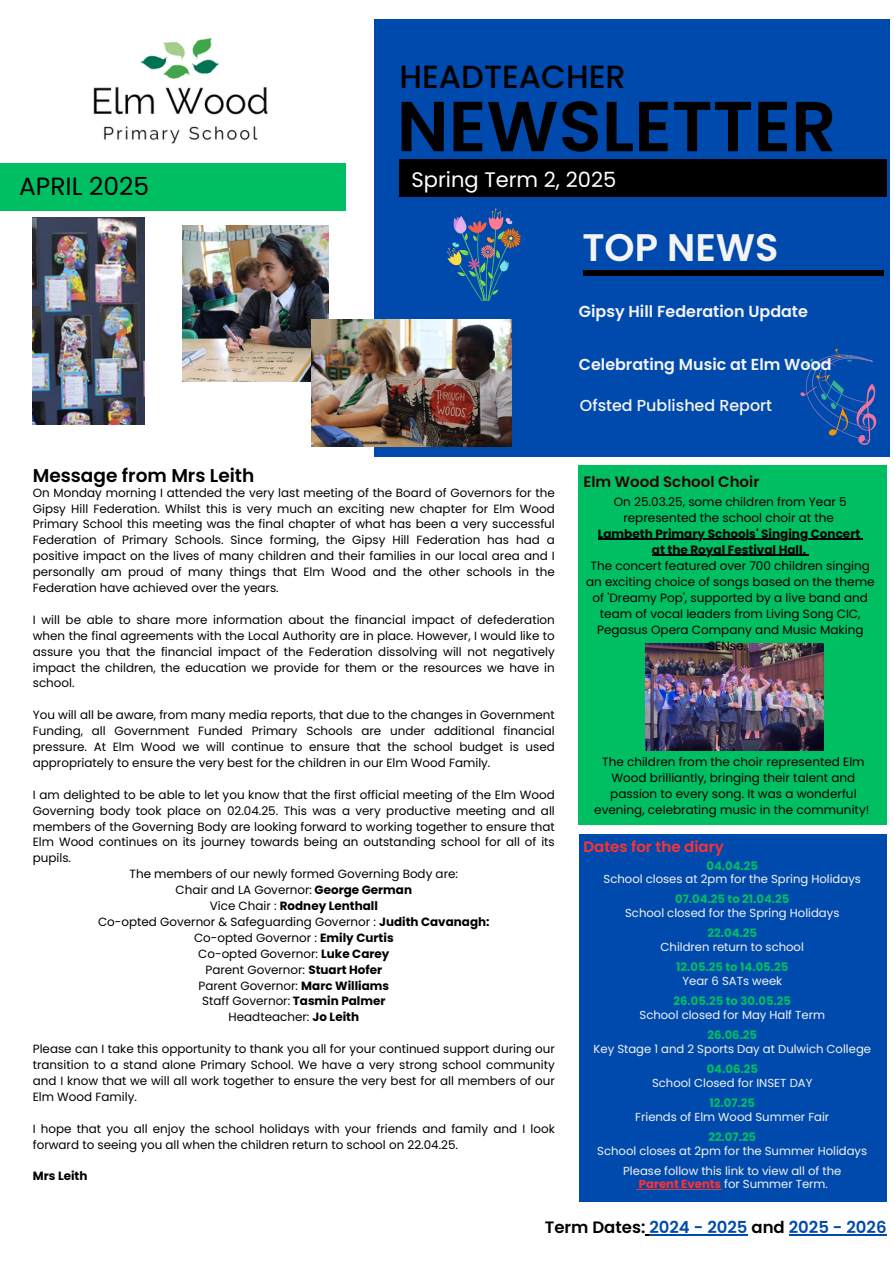
<style>
.page{position:relative;width:894px;height:1264px;background:#fff}
.page>*{position:absolute;margin:0;border:0;box-sizing:border-box;transform-origin:0 0}
.t1{font:600 70.65px "Poppins";color:#000}
.t2{font:600 38.4px "Poppins";color:#f4f4f4}
.t3{font:500 32.1px "Poppins";color:#000}
.t4{font:24.9px "Poppins";color:#000}
.t5{font:21px "Poppins";color:#fff}
.t6{font:600 18.45px "Poppins";color:#000}
.t7{font:600 16.5px "Poppins";color:#004aad}
.t8{font:600 15.9px "Poppins";color:#f4f4f4}
.t9{font:500 15.9px "Poppins";color:#f4f4f4}
.t10{font:600 15px "Poppins";color:#2b0401}
.t11{font:600 15px "Poppins";color:#ff3131}
.t12{font:12px/16px "Poppins";color:#000;text-align:center}
.t13{font:700 12px "Poppins";color:#000}
.t14{font:11.85px/15.9px "Poppins";color:#000;text-align:justify}
.t15{font:700 11.85px "Poppins";color:#000}
.t16{font:11.55px "Poppins";color:#f4f4f4}
.t17{font:700 11.55px "Poppins";color:#00bf63}
.s1{font-weight:700}
.s2{font-weight:400}
.s3{font-weight:700;color:#ff3131}
.s4{color:#000}
</style>
<div class="page">
<div style="left:374px;top:19px;width:515px;height:437px;background:#004aad"></div>
<div style="left:399px;top:159px;width:487px;height:37px;background:#000"></div>
<div style="left:0;top:163px;width:346px;height:48px;background:#00bf63"></div>
<div style="left:578px;top:834px;width:308px;height:367px;background:#004aad"></div>
<div style="left:583px;top:270px;width:299px;height:6px;background:#000"></div>
<img style="left:93px;top:37px;width:175px;height:107px">
<img style="left:33px;top:218px;width:111px;height:207px">
<img style="left:182px;top:225px;width:147px;height:156px">
<img style="left:311px;top:320px;width:200px;height:126px">
<div style="left:578px;top:465px;width:308px;height:360px;background:#00bf63"></div>
<img style="left:645px;top:643px;width:178px;height:107px">
<img style="left:447px;top:208px;width:74px;height:94px">
<svg style="left:800px;top:348px;width:77px;height:97px"></svg>
<hr style="left:638px;top:1189px;width:82px;height:1px;background:#ff3131">
<hr style="left:649px;top:1234px;width:98px;height:1px;background:#004aad">
<hr style="left:788px;top:1234px;width:98px;height:1px;background:#004aad">
<hr style="left:597px;top:539px;width:263px;height:1px;background:#000">
<hr style="left:651px;top:555px;width:154px;height:1px;background:#000">
<p class="t3" style="left:399px;top:55px;width:228px">HEADTEACHER</p>
<p class="t4" style="left:19px;top:169px;width:131px">APRIL 2025</p>
<p class="t1" style="left:396px;top:77px;width:441px">NEWSLETTER</p>
<p class="t5" style="left:411px;top:165px;width:206px">Spring Term 2, 2025</p>
<p class="t2" style="left:582px;top:220px;width:197px">TOP NEWS</p>
<p class="t8" style="left:578px;top:301px;width:230px">Gipsy Hill Federation Update</p>
<p class="t8" style="left:578px;top:353px;width:254px">Celebrating Music at Elm Wood</p>
<p class="t9" style="left:579px;top:394px;width:194px">Ofsted Published Report</p>
<p class="t6" style="left:33px;top:462px;width:223px">Message from Mrs Leith</p>
<p class="t10" style="left:583px;top:471px;width:177px">Elm Wood School Choir</p>
<p class="t14" style="left:33px;top:484px;width:523px">On Monday morning I attended the very last meeting of the Board of Governors for the Gipsy Hill Federation. Whilst this is very much an exciting new chapter for Elm Wood Primary School this meeting was the final chapter of what has been a very successful Federation of Primary Schools. Since forming, the Gipsy Hill Federation has had a positive impact on the lives of many children and their families in our local area and I personally am proud of many things that Elm Wood and the other schools in the Federation have achieved over the years.</p>
<p class="t14" style="left:33px;top:611px;width:523px">I will be able to share more information about the financial impact of defederation when the final agreements with the Local Authority are in place. However, I would like to assure you that the financial impact of the Federation dissolving will not negatively impact the children, the education we provide for them or the resources we have in school.</p>
<p class="t14" style="left:33px;top:707px;width:523px">You will all be aware, from many media reports, that due to the changes in Government Funding, all Government Funded Primary Schools are under additional financial pressure. At Elm Wood we will continue to ensure that the school budget is used appropriately to ensure the very best for the children in our Elm Wood Family.</p>
<p class="t14" style="left:33px;top:786px;width:523px">I am delighted to be able to let you know that the first official meeting of the Elm Wood Governing body took place on 02.04.25. This was a very productive meeting and all members of the Governing Body are looking forward to working together to ensure that Elm Wood continues on its journey towards being an outstanding school for all of its pupils.</p>
<p class="t14" style="left:129px;top:866px;width:330px">The members of our newly formed Governing Body are:</p>
<p class="t14" style="left:175px;top:882px;width:238px">Chair and LA Governor: <span class="s1">George German</span></p>
<p class="t15" style="left:210px;top:897px;width:169px"><span class="s2">Vice Chair :</span> Rodney Lenthall</p>
<p class="t14" style="left:98px;top:913px;width:393px">Co-opted Governor &amp; Safeguarding Governor : <span class="s1">Judith Cavanagh:</span></p>
<p class="t14" style="left:194px;top:929px;width:201px">Co-opted Governor : <span class="s1">Emily Curtis</span></p>
<p class="t14" style="left:198px;top:945px;width:193px">Co-opted Governor: <span class="s1">Luke Carey</span></p>
<p class="t14" style="left:205px;top:961px;width:178px">Parent Governor: <span class="s1">Stuart Hofer</span></p>
<p class="t14" style="left:198px;top:977px;width:192px">Parent Governor: <span class="s1">Marc Williams</span></p>
<p class="t14" style="left:202px;top:993px;width:185px">Staff Governor: <span class="s1">Tasmin Palmer</span></p>
<p class="t14" style="left:228px;top:1009px;width:132px">Headteacher: <span class="s1">Jo Leith</span></p>
<p class="t14" style="left:33px;top:1041px;width:523px">Please can I take this opportunity to thank you all for your continued support during our transition to a stand alone Primary School. We have a very strong school community and I know that we will all work together to ensure the very best for all members of our Elm Wood Family.</p>
<p class="t14" style="left:33px;top:1120px;width:523px">I hope that you all enjoy the school holidays with your friends and family and I look forward to seeing you all when the children return to school on 22.04.25.</p>
<p class="t15" style="left:33px;top:1167px;width:56px">Mrs Leith</p>
<p class="t12" style="left:613px;top:493px;width:234px">On 25.03.25, some children from Year 5 represented the school choir at the</p>
<p class="t13" style="left:597px;top:525px;width:264px">Lambeth Primary Schools' Singing Concert</p>
<p class="t13" style="left:651px;top:541px;width:155px">at the Royal Festival Hall.</p>
<p class="t12" style="left:586px;top:557px;width:290px">The concert featured over 700 children singing an exciting choice of songs based on the theme of 'Dreamy Pop', supported by a live band and team of vocal leaders from Living Song CIC, Pegasus Opera Company and Music Making SENse.</p>
<p class="t12" style="left:594px;top:753px;width:276px">The children from the choir represented Elm Wood brilliantly, bringing their talent and passion to every song. It was a wonderful evening, celebrating music in the community!</p>
<p class="t11" style="left:583px;top:835px;width:142px">Dates for the diary</p>
<h2 class="t17" style="left:706px;top:857px;width:53px">04.04.25</h2>
<p class="t16" style="left:603px;top:871px;width:259px">School closes at 2pm for the Spring Holidays</p>
<p class="t17" style="left:675px;top:891px;width:116px">07.04.25 to 21.04.25</p>
<p class="t16" style="left:625px;top:904px;width:216px">School closed for the Spring Holidays</p>
<h4 class="t17" style="left:707px;top:925px;width:51px">22.04.25</h4>
<p class="t16" style="left:660px;top:938px;width:145px">Children return to school</p>
<p class="t17" style="left:676px;top:959px;width:114px">12.05.25 to 14.05.25</p>
<p class="t16" style="left:682px;top:972px;width:101px">Year 6 SATs week</p>
<p class="t17" style="left:673px;top:993px;width:119px">26.05.25 to 30.05.25</p>
<h6 class="t16" style="left:639px;top:1006px;width:187px">School closed for May Half Term</h6>
<p class="t17" style="left:707px;top:1027px;width:51px">26.06.25</p>
<p class="t16" style="left:593px;top:1040px;width:279px">Key Stage 1 and 2 Sports Day at Dulwich College</p>
<p class="t17" style="left:706px;top:1060px;width:53px">04.06.25</p>
<p class="t16" style="left:652px;top:1074px;width:162px">School Closed for INSET DAY</p>
<p class="t17" style="left:709px;top:1094px;width:47px">12.07.25</p>
<p class="t16" style="left:635px;top:1108px;width:195px">Friends of Elm Wood Summer Fair</p>
<p class="t17" style="left:708px;top:1128px;width:49px">22.07.25</p>
<p class="t16" style="left:597px;top:1142px;width:271px">School closes at 2pm for the Summer Holidays</p>
<p class="t16" style="left:623px;top:1162px;width:219px">Please follow this link to view all of the</p>
<p class="t16" style="left:638px;top:1176px;width:190px"><span class="s3">Parent Events</span> for Summer Term.</p>
<p class="t7" style="left:544px;top:1215px;width:343px"><span class="s4">Term Dates:</span> 2024 - 2025 <span class="s4">and</span> 2025 - 2026</p>
</div>
